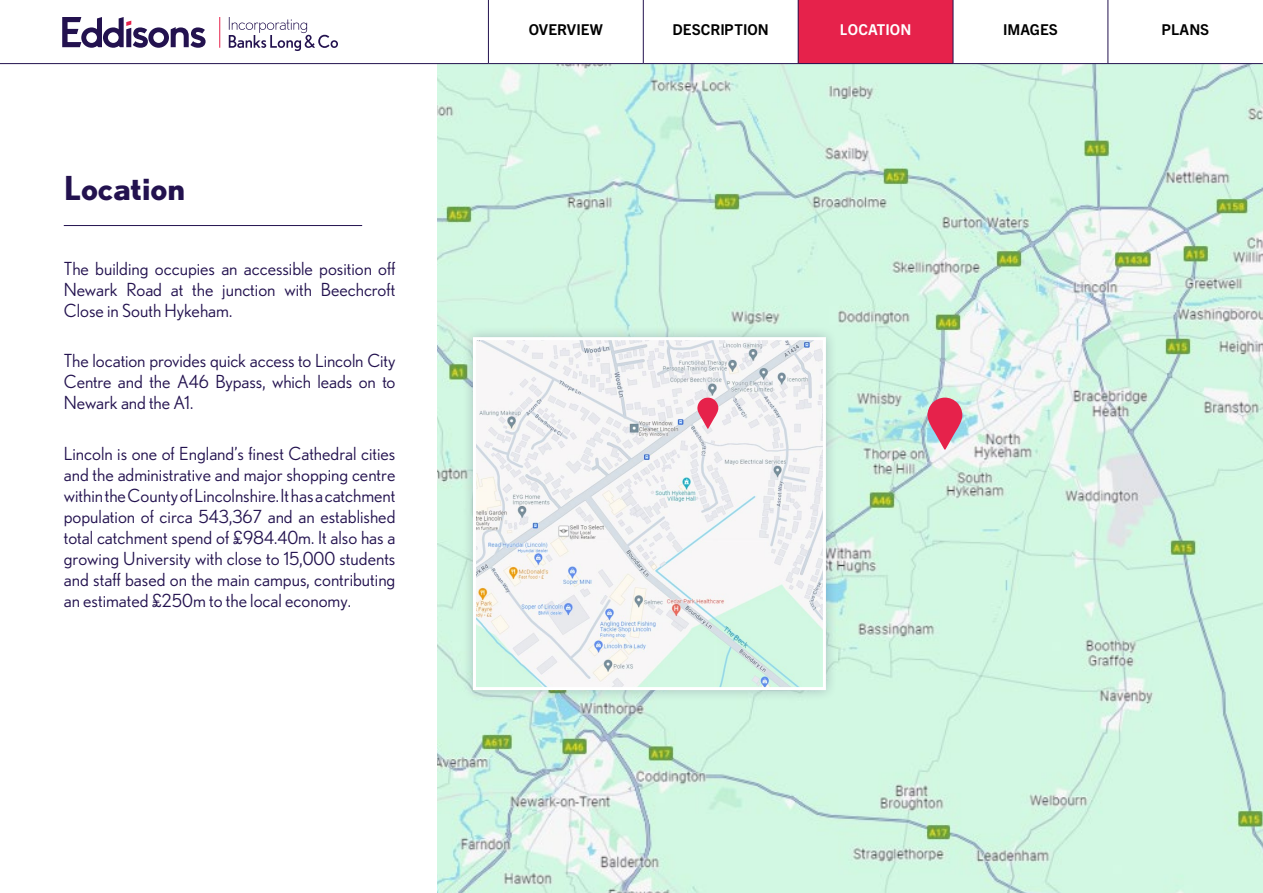
<style>
.page{position:relative;width:1263px;height:893px;background:#fff}
.page>*{position:absolute;margin:0;border:0;box-sizing:border-box;transform-origin:0 0}
.t1{font:700 33px "Nobel";color:#23124f}
.t2{font:18px/21px "Nobel";color:#23124f;text-align:justify}
.t3{font:700 15px "Trade Gothic Next LT Pro";color:#000}
.t4{font:700 15px "Trade Gothic Next LT Pro";color:#fff}
</style>
<div class="page">
<img style="left:436px;top:64px;width:827px;height:829px">
<div style="left:461px;top:326px;width:377px;height:375px;background:#23124f;opacity:.25"></div>
<img style="left:477px;top:341px;width:345px;height:345px">
<div style="left:473px;top:337px;width:353px;height:353px;border:3px solid #fff"></div>
<hr style="left:64px;top:225px;width:298px;height:1px;background:#23124f">
<svg style="left:927px;top:398px;width:35px;height:52px;background:#d86984"></svg>
<svg style="left:697px;top:398px;width:21px;height:31px"></svg>
<hr style="left:953px;top:0;width:1px;height:63px;background:#23124f">
<hr style="left:0;top:63px;width:488px;height:1px;background:#23124f">
<hr style="left:1108px;top:63px;width:155px;height:1px;background:#23124f">
<hr style="left:488px;top:63px;width:155px;height:1px;background:#23124f">
<div style="left:488px;top:0;width:118px;height:64px;background:#fff"></div>
<div style="left:607px;top:0;width:118px;height:64px;background:#fff"></div>
<svg style="left:725px;top:0;width:119px;height:64px"></svg>
<svg style="left:844px;top:1px;width:118px;height:63px;background:#e33157"></svg>
<div style="left:1080px;top:0;width:119px;height:64px;background:#fff"></div>
<svg style="left:62px;top:17px;width:144px;height:31px"></svg>
<hr style="left:219px;top:17px;width:1px;height:31px;background:#e6224b">
<svg style="left:229px;top:17px;width:109px;height:34px"></svg>
<h1 class="t1" style="left:64px;top:168px;width:123px">Location</h1>
<p class="t2" style="left:64px;top:258px;width:333px">The building occupies an accessible position off Newark Road at the junction with Beechcroft Close in South Hykeham.</p>
<p class="t2" style="left:64px;top:350px;width:333px">The location provides quick access to Lincoln City Centre and the A46 Bypass, which leads on to Newark and the A1.</p>
<p class="t2" style="left:64px;top:443px;width:333px">Lincoln is one of England’s finest Cathedral cities and the administrative and major shopping centre within the County of Lincolnshire. It has a catchment population of circa 543,367 and an established total catchment spend of £984.40m. It also has a growing University with close to 15,000 students and staff based on the main campus, contributing an estimated £250m to the local economy.</p>
<p class="t3" style="left:529px;top:19px;width:76px">OVERVIEW</p>
<p class="t3" style="left:673px;top:19px;width:98px">DESCRI PTION</p>
<p class="t4" style="left:840px;top:19px;width:61px">LOCATION</p>
<p class="t3" style="left:1003px;top:19px;width:56px">IMAGES</p>
<p class="t3" style="left:1162px;top:19px;width:49px">PLANS</p>
</div>
